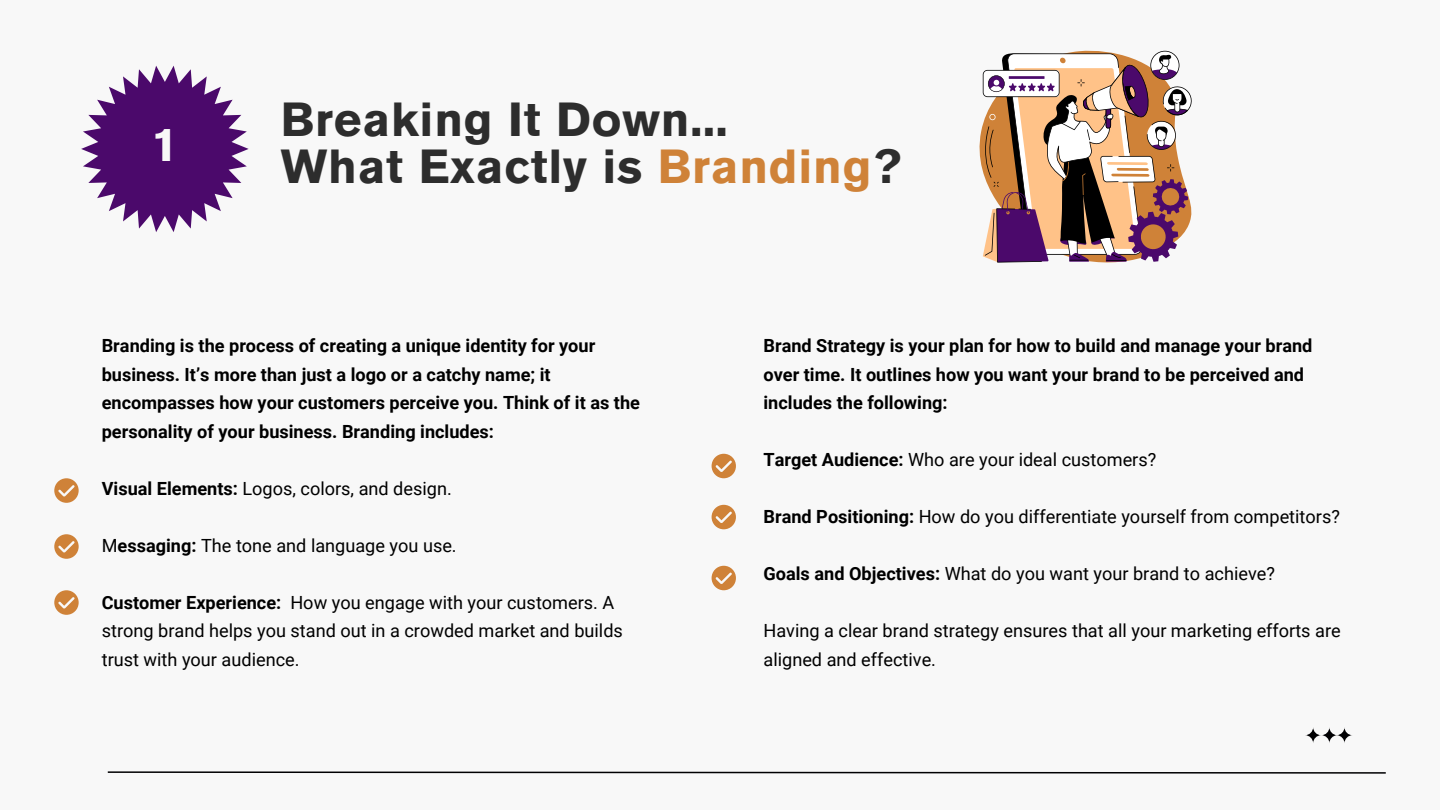
<style>
.page{position:relative;width:1440px;height:810px;background:#f8f8f8}
.page>*{position:absolute;margin:0;border:0;box-sizing:border-box;transform-origin:0 0}
.t1{font:700 47.6px/47.2px "Akzidenz Grotesk Pro";letter-spacing:.015em;color:#2d2d2d}
.t2{font:700 47.6px "Akzidenz Grotesk Pro";color:#f8f8f8}
.t3{font:18.1px/28.5px "Roboto";color:#000}
.t4{font:700 18.1px/28.5px "Roboto";color:#000}
.s1{color:#cf8238}
.s2{font-weight:700}
</style>
<div class="page">
<svg style="left:81px;top:66px;width:168px;height:166px"></svg>
<svg style="left:983px;top:51px;width:209px;height:212px"></svg>
<svg style="left:107px;top:771px;width:1279px;height:3px"></svg>
<svg style="left:1305px;top:727px;width:47px;height:16px"></svg>
<svg style="left:54px;top:478px;width:25px;height:25px"></svg>
<svg style="left:54px;top:534px;width:25px;height:25px"></svg>
<svg style="left:54px;top:590px;width:25px;height:25px"></svg>
<svg style="left:712px;top:454px;width:24px;height:24px"></svg>
<svg style="left:712px;top:505px;width:24px;height:24px"></svg>
<svg style="left:712px;top:566px;width:24px;height:24px"></svg>
<p class="t2" style="left:151px;top:125px;width:28px">1</p>
<p class="t1" style="left:281px;top:101px;width:622px">Breaking It Down...<br>What Exactly is <span class="s1">Branding</span>?</p>
<p class="t4" style="left:102px;top:332px;width:540px">Branding is the process of creating a unique identity for your business. It’s more than just a logo or a catchy name; it encompasses how your customers perceive you. Think of it as the personality of your business. Branding includes:</p>
<h1 class="t3" style="left:102px;top:474px;width:352px"><span class="s2">Visual Elements:</span> Logos, colors, and design.</h1>
<p class="t3" style="left:102px;top:531px;width:357px">M<span class="s2">essaging:</span> The tone and language you use.</p>
<p class="t3" style="left:102px;top:588px;width:523px"><span class="s2">Customer Experience:</span> How you engage with your customers. A strong brand helps you stand out in a crowded market and builds</p>
<p class="t3" style="left:102px;top:645px;width:199px">trust with your audience.</p>
<h2 class="t4" style="left:763px;top:332px;width:551px">Brand Strategy is your plan for how to build and manage your brand over time. It outlines how you want your brand to be perceived and includes the following:</h2>
<p class="t3" style="left:763px;top:446px;width:394px"><span class="s2">Target Audience:</span> Who are your ideal customers?</p>
<p class="t3" style="left:763px;top:503px;width:578px"><span class="s2">Brand Positioning:</span> How do you differentiate yourself from competitors?</p>
<p class="t3" style="left:763px;top:560px;width:513px"><span class="s2">Goals and Objectives:</span> What do you want your brand to achieve?</p>
<p class="t3" style="left:763px;top:617px;width:579px">Having a clear brand strategy ensures that all your marketing efforts are aligned and effective.</p>
</div>
